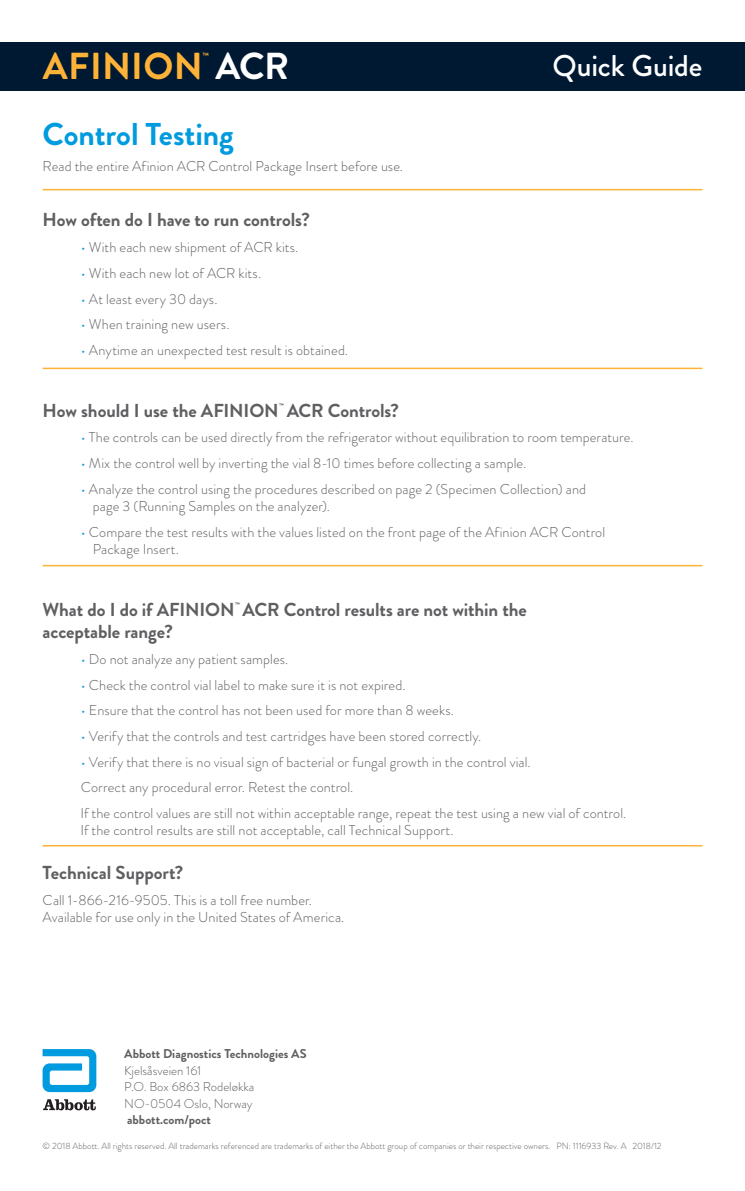
<style>
.page{position:relative;width:745px;height:1191px;background:#fff}
.page>*{position:absolute;margin:0;border:0;box-sizing:border-box;transform-origin:0 0}
.t1{font:700 37.5px "Brandon Grotesque";letter-spacing:.01em;color:#ffb238}
.Headers_-_BrGr_-_21{font:700 31.5px "Brandon Grotesque";color:#009bde}
.t2{font:500 30px "Brandon Grotesque";letter-spacing:-.01em;color:#fff}
.SubHead_-_BrGr_Bold{font:700 18.75px "Brandon Grotesque";letter-spacing:-.005em;color:#5f5f62}
.Bullets_BrGr_Reg_-_9{font:300 14.25px/17.2px "Brandon Grotesque";letter-spacing:.005em;color:#5f5f62}
.Bullets_-_BrGr_Reg{font:300 14.25px/17.2px "Brandon Grotesque";letter-spacing:.005em;color:#5f5f62}
.SubHead_-_BrGr_Bold-2{font:300 14.25px "Brandon Grotesque";letter-spacing:.005em;color:#5f5f62}
.Site_Address_-_BrGr{font:300 12.75px "Brandon Grotesque";color:#5f5f62}
.Site_Address_-_BrGr-2{font:700 12.75px "Brandon Grotesque";color:#5f5f62}
.Legal_Text_-_BrGr_Li{font:300 9px "Brandon Grotesque";color:#5f5f62}
.t3{font:700 9px "Brandon Grotesque";color:#ffb238}
.SubHead_-_BrGr_Bold-3{font:700 6.75px "Brandon Grotesque";color:#5f5f62}
.s1{color:#fff}
.s2{color:#009bde}
</style>
<div class="page">
<div style="left:0;top:43px;width:744px;height:48px;background:#001932"></div>
<hr style="left:43px;top:367px;width:659px;height:2px;background:#ffb238">
<hr style="left:43px;top:189px;width:659px;height:1px;background:#ffb238">
<hr style="left:43px;top:564px;width:659px;height:2px;background:#ffb238">
<hr style="left:43px;top:844px;width:659px;height:2px;background:#ffb238">
<svg style="left:43px;top:1049px;width:53px;height:42px"></svg>
<svg style="left:43px;top:1099px;width:53px;height:11px"></svg>
<h1 class="t1" style="left:43px;top:40px;width:247px">AFINION <span class="s1">ACR</span></h1>
<p class="t3" style="left:202px;top:50px;width:8px">™</p>
<p class="Headers_-_BrGr_-_21" style="left:43px;top:112px;width:193px">Control Testing</p>
<p class="SubHead_-_BrGr_Bold-2" style="left:43px;top:156px;width:362px">Read the entire Afinion ACR Control Package Insert before use.</p>
<p class="SubHead_-_BrGr_Bold" style="left:43px;top:207px;width:268px">How often do I have to run controls?</p>
<p class="Bullets_BrGr_Reg_-_9" style="left:81px;top:238px;width:219px"><span class="s2">•</span> With each new shipment of ACR kits.</p>
<p class="Bullets_BrGr_Reg_-_9" style="left:81px;top:264px;width:182px"><span class="s2">•</span> With each new lot of ACR kits.</p>
<p class="Bullets_BrGr_Reg_-_9" style="left:81px;top:290px;width:138px"><span class="s2">•</span> At least every 30 days.</p>
<p class="Bullets_BrGr_Reg_-_9" style="left:81px;top:316px;width:150px"><span class="s2">•</span> When training new users.</p>
<p class="Bullets_BrGr_Reg_-_9" style="left:81px;top:341px;width:268px"><span class="s2">•</span> Anytime an unexpected test result is obtained.</p>
<h3 class="t2" style="left:552px;top:45px;width:151px">Quick Guide</h3>
<p class="SubHead_-_BrGr_Bold" style="left:43px;top:397px;width:358px">How should I use the AFINION ACR Controls?</p>
<p class="SubHead_-_BrGr_Bold-3" style="left:279px;top:401px;width:6px">™</p>
<p class="Bullets_BrGr_Reg_-_9" style="left:81px;top:429px;width:554px"><span class="s2">•</span> The controls can be used directly from the refrigerator without equilibration to room temperature.</p>
<p class="Bullets_BrGr_Reg_-_9" style="left:81px;top:454px;width:446px"><span class="s2">•</span> Mix the control well by inverting the vial 8-10 times before collecting a sample.</p>
<p class="Bullets_BrGr_Reg_-_9" style="left:93px;top:480px;width:494px;text-indent:-12px"><span class="s2">•</span> Analyze the control using the procedures described on page 2 (Specimen Collection) and page 3 (Running Samples on the analyzer).</p>
<p class="Bullets_BrGr_Reg_-_9" style="left:93px;top:523px;width:513px;text-indent:-12px"><span class="s2">•</span> Compare the test results with the values listed on the front page of the Afinion ACR Control<br>Package Insert.</p>
<p class="SubHead_-_BrGr_Bold" style="left:43px;top:596px;width:485px">What do I do if AFINION ACR Control results are not within the</p>
<p class="SubHead_-_BrGr_Bold-3" style="left:235px;top:600px;width:6px">™</p>
<p class="SubHead_-_BrGr_Bold" style="left:43px;top:618px;width:132px">acceptable range?</p>
<p class="Bullets_BrGr_Reg_-_9" style="left:81px;top:650px;width:209px"><span class="s2">•</span> Do not analyze any patient samples.</p>
<p class="Bullets_BrGr_Reg_-_9" style="left:81px;top:676px;width:326px"><span class="s2">•</span> Check the control vial label to make sure it is not expired.</p>
<p class="Bullets_BrGr_Reg_-_9" style="left:81px;top:701px;width:374px"><span class="s2">•</span> Ensure that the control has not been used for more than 8 weeks.</p>
<p class="Bullets_BrGr_Reg_-_9" style="left:81px;top:727px;width:402px"><span class="s2">•</span> Verify that the controls and test cartridges have been stored correctly.</p>
<p class="Bullets_BrGr_Reg_-_9" style="left:81px;top:753px;width:451px"><span class="s2">•</span> Verify that there is no visual sign of bacterial or fungal growth in the control vial.</p>
<p class="Bullets_BrGr_Reg_-_9" style="left:81px;top:778px;width:274px">Correct any procedural error. Retest the control.</p>
<p class="Bullets_-_BrGr_Reg" style="left:80px;top:804px;width:547px">If the control values are still not within acceptable range, repeat the test using a new vial of control.<br>If the control results are still not acceptable, call Technical Support.</p>
<p class="SubHead_-_BrGr_Bold" style="left:43px;top:859px;width:142px">Technical Support?</p>
<p class="Bullets_-_BrGr_Reg" style="left:43px;top:891px;width:303px">Call 1-866-216-9505. This is a toll free number.<br>Available for use only in the United States of America.</p>
<p class="Site_Address_-_BrGr-2" style="left:124px;top:1044px;width:184px">Abbott Diagnostics Technologies AS</p>
<p class="Site_Address_-_BrGr" style="left:124px;top:1061px;width:78px">Kjelsåsveien 161</p>
<p class="Site_Address_-_BrGr" style="left:124px;top:1077px;width:131px">P.O. Box 6863 Rodeløkka</p>
<p class="Site_Address_-_BrGr" style="left:124px;top:1094px;width:130px">NO-0504 Oslo, Norway</p>
<p class="Site_Address_-_BrGr-2" style="left:127px;top:1110px;width:85px">abbott.com/poct</p>
<p class="Legal_Text_-_BrGr_Li" style="left:43px;top:1138px;width:620px">© 2018 Abbott. All rights reserved. All trademarks referenced are trademarks of either the Abbott group of companies or their respective owners. PN: 1116933 Rev. A 2018/12</p>
</div>
